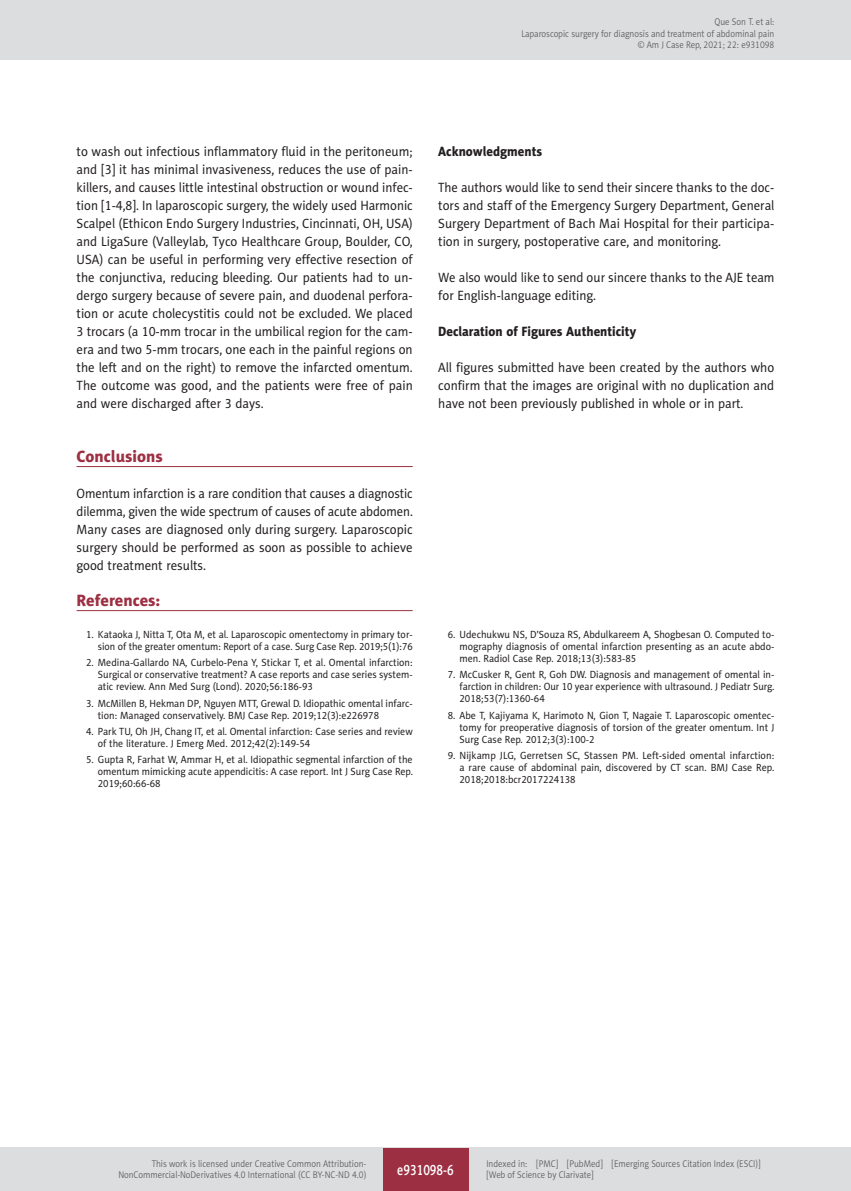
<style>
.page{position:relative;width:851px;height:1191px;background:#fff}
.page>*{position:absolute;margin:0;border:0;box-sizing:border-box;transform-origin:0 0}
.AJCR_Headline_1{font:16.5px "Naomi Sans EFN Heavy";color:#9d2f42}
.AJCR_Referencje_Tytu{font:16.5px "Naomi Sans EFN Heavy";color:#9d2f42}
.t1{font:15px "Naomi Sans EFN Medium";color:#fff;scale:.8 1}
.AJCR_Body{font:13.5px/18px "Naomi Sans EFN";color:#231f20;text-align:justify;scale:.95 1}
.AJCR_Body-2{font:13.5px/18px "Naomi Sans EFN";color:#231f20;text-align:justify;scale:.94 1}
.AJCR_Body-3{font:13.5px/18px "Naomi Sans EFN";color:#231f20;text-align:justify;scale:.93 1}
.AJCR_Headline_2{font:13.5px "Naomi Sans EFN Heavy";color:#231f20;scale:.95 1}
.AJCR_Referencje_punk{font:10.5px/12px "Naomi Sans EFN";color:#231f20;text-align:justify;scale:.95 1}
.AJCR_Referencje_punk-2{font:10.5px/12px "Naomi Sans EFN";color:#231f20;text-align:justify;scale:.96 1}
.t2{font:9.75px/11.2px "Naomi Sans EFN Light";color:#57585a;text-align:right;scale:.9 1}
</style>
<div class="page">
<hr style="left:77px;top:466px;width:335px;height:1px;background:#9d2f42">
<hr style="left:77px;top:610px;width:335px;height:1px;background:#9d2f42">
<div style="left:0;top:0;width:850px;height:60px;background:#dcdddf"></div>
<div style="left:0;top:1148px;width:850px;height:43px;background:#dcdddf"></div>
<div style="left:383px;top:1147px;width:85px;height:43px;background:#9d2f42"></div>
<p class="t2" style="left:521px;top:16px;width:282px">Que Son T. et al:<br>Laparoscopic surgery for diagnosis and treatment of abdominal pain © Am J Case Rep, 2021; 22: e931098</p>
<p class="AJCR_Body" style="left:77px;top:142px;width:355px">to wash out infectious inflammatory fluid in the peritoneum; and [3] it has minimal invasiveness, reduces the use of pain&shy;killers, and causes little intestinal obstruction or wound infec&shy;tion [1-4,8]. In laparoscopic surgery, the widely used Harmonic Scalpel (Ethicon Endo Surgery Industries, Cincinnati, OH, USA) and LigaSure (Valleylab, Tyco Healthcare Group, Boulder, CO, USA) can be useful in performing very effective resection of the conjunctiva, reducing bleeding. Our patients had to un&shy;dergo surgery because of severe pain, and duodenal perfora&shy;tion or acute cholecystitis could not be excluded. We placed 3 trocars (a 10-mm trocar in the umbilical region for the cam&shy;era and two 5-mm trocars, one each in the painful regions on the left and on the right) to remove the infarcted omentum.<br>The outcome was good, and the patients were free of pain and were discharged after 3 days.</p>
<p class="AJCR_Headline_1" style="left:77px;top:446px;width:88px">Conclusions</p>
<p class="AJCR_Body-3" style="left:77px;top:484px;width:363px">Omentum infarction is a rare condition that causes a diagnostic dilemma, given the wide spectrum of causes of acute abdomen.<br>Many cases are diagnosed only during surgery. Laparoscopic surgery should be performed as soon as possible to achieve good treatment results.</p>
<p class="AJCR_Referencje_Tytu" style="left:77px;top:590px;width:85px">References:</p>
<p class="AJCR_Referencje_punk" style="left:86px;top:628px;width:345px;text-align:right">1. Kataoka J, Nitta T, Ota M, et al. Laparoscopic omentectomy in primary tor&shy;sion of the greater omentum: Report of a case. Surg Case Rep. 2019;5(1):76</p>
<p class="AJCR_Referencje_punk" style="left:98px;top:657px;width:333px;text-indent:-12px">2. Medina-Gallardo NA, Curbelo-Pena Y, Stickar T, et al. Omental infarction:<br>Surgical or conservative treatment? A case reports and case series system&shy;atic review. Ann Med Surg (Lond). 2020;56:186-93</p>
<p class="AJCR_Referencje_punk" style="left:98px;top:697px;width:333px;text-indent:-12px">3. McMillen B, Hekman DP, Nguyen MTT, Grewal D. Idiopathic omental infarc&shy;tion: Managed conservatively. BMJ Case Rep. 2019;12(3):e226978</p>
<p class="AJCR_Referencje_punk" style="left:98px;top:725px;width:333px;text-indent:-12px">4. Park TU, Oh JH, Chang IT, et al. Omental infarction: Case series and review of the literature. J Emerg Med. 2012;42(2):149-54</p>
<p class="AJCR_Referencje_punk" style="left:98px;top:753px;width:333px;text-indent:-12px">5. Gupta R, Farhat W, Ammar H, et al. Idiopathic segmental infarction of the omentum mimicking acute appendicitis: A case report. Int J Surg Case Rep.<br>2019;60:66-68</p>
<p class="AJCR_Headline_2" style="left:438px;top:143px;width:111px">Acknowledgments</p>
<p class="AJCR_Body-2" style="left:438px;top:178px;width:359px">The authors would like to send their sincere thanks to the doc&shy;tors and staff of the Emergency Surgery Department, General Surgery Department of Bach Mai Hospital for their participa&shy;tion in surgery, postoperative care, and monitoring.</p>
<p class="AJCR_Body-2" style="left:438px;top:268px;width:359px">We also would like to send our sincere thanks to the AJE team for English-language editing.</p>
<p class="AJCR_Headline_2" style="left:438px;top:323px;width:210px">Declaration of Figures Authenticity</p>
<p class="AJCR_Body" style="left:438px;top:358px;width:355px">All figures submitted have been created by the authors who confirm that the images are original with no duplication and have not been previously published in whole or in part.</p>
<p class="AJCR_Referencje_punk" style="left:459px;top:628px;width:333px;text-indent:-12px">6. Udechukwu NS, D’Souza RS, Abdulkareem A, Shogbesan O. Computed to&shy;mography diagnosis of omental infarction presenting as an acute abdo&shy;men. Radiol Case Rep. 2018;13(3):583-85</p>
<p class="AJCR_Referencje_punk" style="left:459px;top:669px;width:333px;text-indent:-12px">7. McCusker R, Gent R, Goh DW. Diagnosis and management of omental in&shy;farction in children: Our 10 year experience with ultrasound. J Pediatr Surg.<br>2018;53(7):1360-64</p>
<p class="AJCR_Referencje_punk" style="left:459px;top:709px;width:333px;text-indent:-12px">8. Abe T, Kajiyama K, Harimoto N, Gion T, Nagaie T. Laparoscopic omentec&shy;tomy for preoperative diagnosis of torsion of the greater omentum. Int J Surg Case Rep. 2012;3(3):100-2</p>
<p class="AJCR_Referencje_punk-2" style="left:459px;top:749px;width:329px;text-indent:-12px">9. Nijkamp JLG, Gerretsen SC, Stassen PM. Left-sided omental infarction: a rare cause of abdominal pain, discovered by CT scan. BMJ Case Rep.<br>2018;2018:bcr2017224138</p>
<p class="t2" style="left:118px;top:1158px;width:277px">This work is licensed under Creative Common Attribution-<br>NonCommercial-NoDerivatives 4.0 International (CC BY-NC-ND 4.0)</p>
<h2 class="t1" style="left:397px;top:1160px;width:72px">e931098-6</h2>
<p class="t2" style="left:486px;top:1158px;width:306px;text-align:left">Indexed in: [PMC] [PubMed] [Emerging Sources Citation Index (ESCI)] [Web of Science by Clarivate]</p>
</div>
